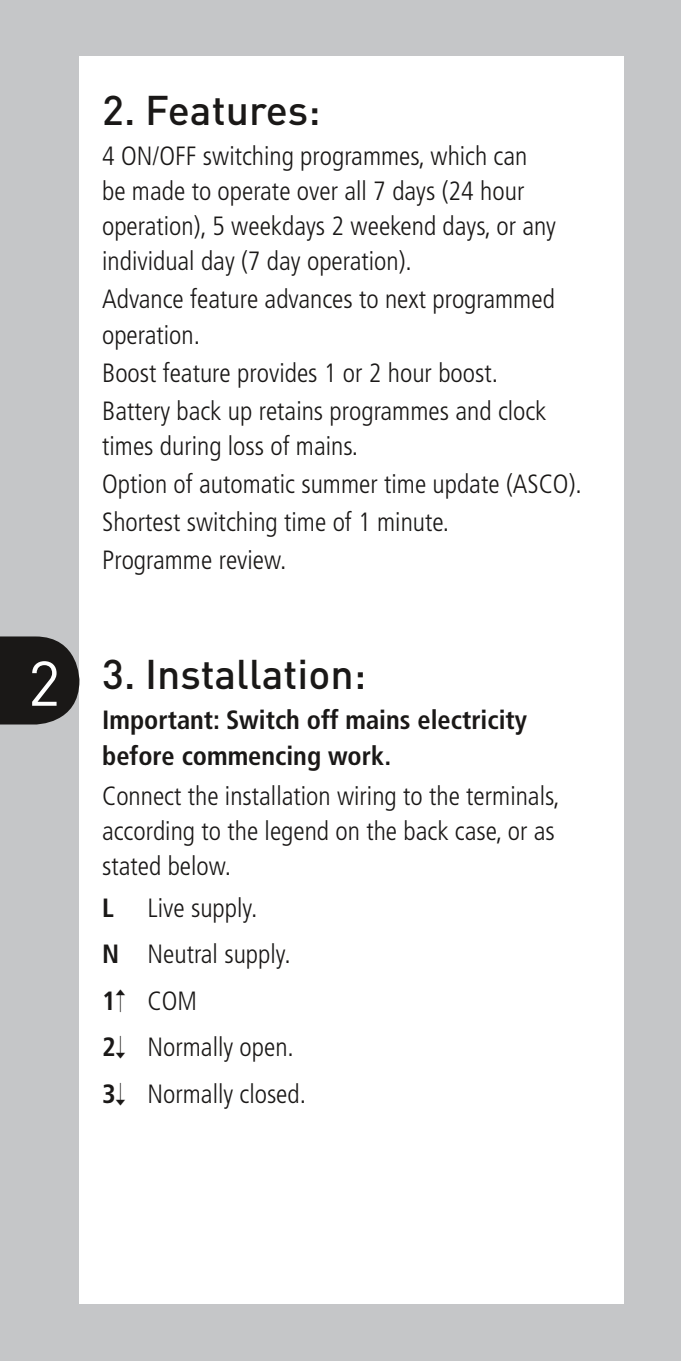
<style>
.page{position:relative;width:681px;height:1361px;background:#fff}
.page>*{position:absolute;margin:0;border:0;box-sizing:border-box;transform-origin:0 0}
.t1{font:62px "DIN";color:#fff}
.t2{font:500 40.8px "DIN";color:#1a1817}
.t3{font:300 condensed 26.4px/35.2px "Frutiger LT";color:#1a1817}
.t4{font:700 condensed 26.4px/35.2px "Frutiger LT";color:#1a1817}
.s1{font-weight:700}
</style>
<div class="page">
<svg style="left:680px;top:0;width:1px;height:1361px"></svg>
<div style="left:0;top:0;width:680px;height:1361px;background:#c5c6c8"></div>
<div style="left:79px;top:57px;width:545px;height:1247px;background:#fff"></div>
<svg style="left:0;top:636px;width:79px;height:89px;background:#2d2c2b"></svg>
<h1 class="t1" style="left:28px;top:645px;width:34px">2</h1>
<h2 class="t2" style="left:102px;top:84px;width:220px">2. Features:</h2>
<p class="t3" style="left:102px;top:138px;width:455px">4 On/OFF switching programmes, which can be made to operate over all 7 days (24 hour operation), 5 weekdays 2 weekend days, or any individual day (7 day operation).</p>
<p class="t3" style="left:102px;top:282px;width:454px">Advance feature advances to next programmed operation.</p>
<p class="t3" style="left:102px;top:354px;width:445px;line-height:38px">Boost feature provides 1 or 2 hour boost.<br>Battery back up retains programmes and clock</p>
<p class="t3" style="left:102px;top:427px;width:481px;line-height:38px">times during loss of mains.<br>Option of automatic summer time update (ASCO).<br>Shortest switching time of 1 minute.<br>Programme review.</p>
<h2 class="t2" style="left:102px;top:648px;width:265px">3. Installation:</h2>
<p class="t4" style="left:102px;top:702px;width:426px">Important: Switch off mains electricity before commencing work.</p>
<p class="t3" style="left:102px;top:778px;width:459px">Connect the installation wiring to the terminals, according to the legend on the back case, or as stated below.</p>
<p class="t4" style="left:102px;top:890px;width:13px">L</p>
<p class="t3" style="left:102px;top:885px;width:205px;line-height:46.4px;text-indent:45px">Live supply.<br><span class="s1">N</span> Neutral supply.<br><span class="s1">1</span> COM<br><span class="s1">2</span> Normally open.<br><span class="s1">3</span> Normally closed.</p>
</div>
